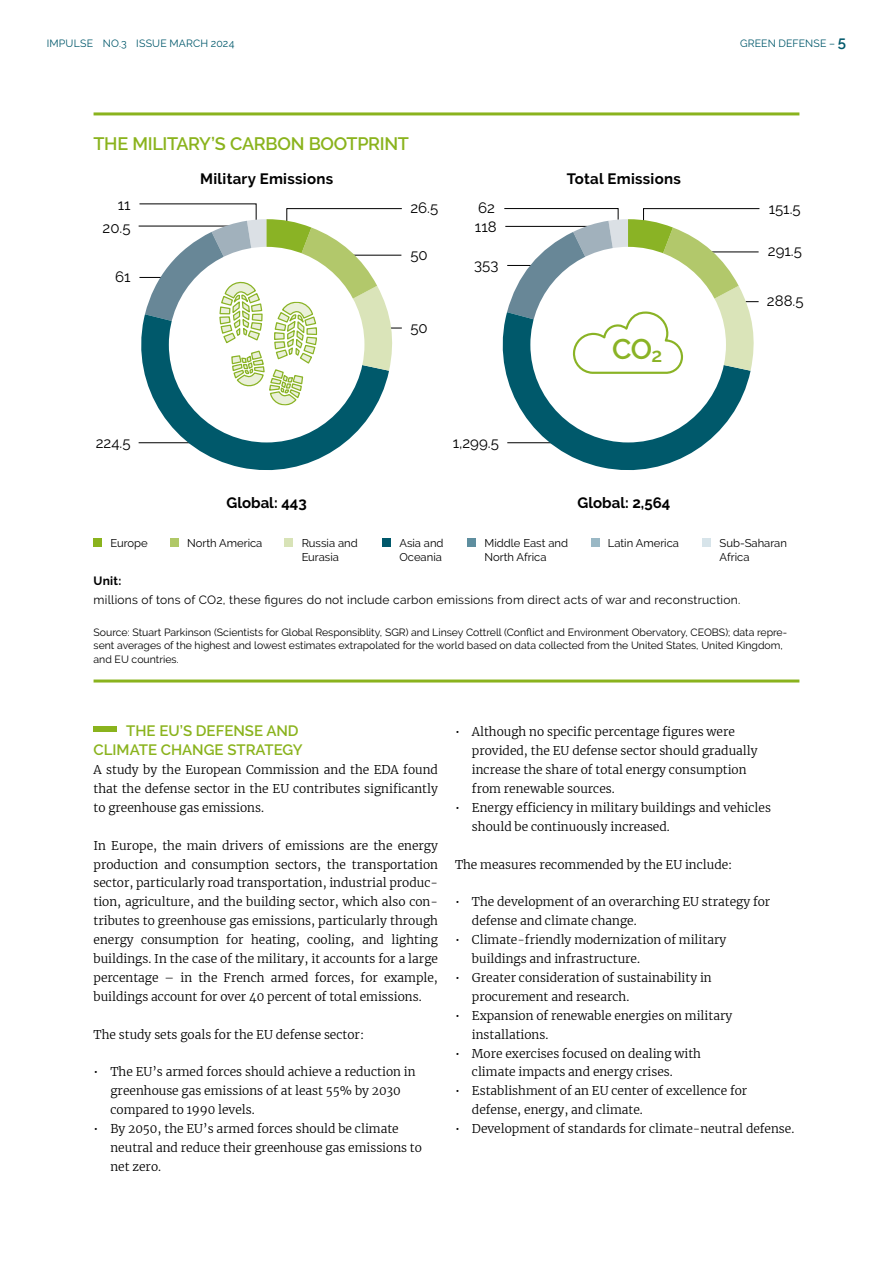
<style>
.page{position:relative;width:893px;height:1263px;background:#fff}
.page>*{position:absolute;margin:0;border:0;box-sizing:border-box;transform-origin:0 0}
.t1{font:600 28.35px "Raleway";color:#8ab325}
.t2{font:600 18px "Raleway";letter-spacing:-.02em;color:#8ab31d}
.t3{font:15px/22.6px "Raleway";color:#000;text-align:right}
.t4{font:600 15px/18.9px "Raleway";color:#8ab31d;text-align:right}
.t5{font:700 15px "Raleway";letter-spacing:.02em;color:#000}
.t6{font:700 15px "Raleway";color:#000}
.t7{font:300 12px/18.9px "Merriweather";color:#000}
.t8{font:12px "Raleway";letter-spacing:.02em;color:#000}
.t9{font:700 12px "Raleway";color:#000}
.t10{font:11.25px/14.2px "Raleway";color:#000}
.t11{font:10.5px/13.5px "Raleway";color:#000}
.t12{font:10.5px "Raleway";letter-spacing:.02em;color:#00586b}
.s1{font-weight:600;font-size:15px}
</style>
<div class="page">
<div style="left:94px;top:726px;width:23px;height:6px;background:#8ab31d"></div>
<div style="left:94px;top:538px;width:8px;height:9px;background:#8ab31d"></div>
<div style="left:170px;top:538px;width:9px;height:9px;background:#b0c867"></div>
<div style="left:382px;top:538px;width:9px;height:9px;background:#00586b"></div>
<div style="left:285px;top:538px;width:8px;height:9px;background:#d8e3b7"></div>
<div style="left:467px;top:538px;width:9px;height:9px;background:#5e8e9f"></div>
<div style="left:591px;top:538px;width:8px;height:9px;background:#9ab8c5"></div>
<div style="left:703px;top:538px;width:8px;height:9px;background:#d7e4ea"></div>
<hr style="left:94px;top:112px;width:705px;height:3px;background:#8ab31d">
<hr style="left:94px;top:679px;width:705px;height:3px;background:#8ab31d">
<svg style="left:139px;top:203px;width:263px;height:267px"></svg>
<svg style="left:503px;top:208px;width:257px;height:262px"></svg>
<p class="t12" style="left:47px;top:37px;width:189px">IMPULSE NO.3 ISSUE MARCH 2024</p>
<p class="t12" style="left:740px;top:37px;width:108px">GREEN DEFENSE – <span class="s1">5</span></p>
<h2 class="t2" style="left:94px;top:134px;width:317px">THE MILITARY’S CARBON BOOTPRINT</h2>
<p class="t3" style="left:103px;top:194px;width:30px">11<br>20.5</p>
<p class="t3" style="left:115px;top:266px;width:17px">61</p>
<p class="t5" style="left:200px;top:170px;width:135px">Military Emissions</p>
<p class="t3" style="left:410px;top:197px;width:29px">26.5</p>
<p class="t3" style="left:410px;top:243px;width:19px">50</p>
<p class="t3" style="left:410px;top:316px;width:19px">50</p>
<p class="t3" style="left:478px;top:196px;width:18px">62</p>
<p class="t3" style="left:475px;top:215px;width:23px">118</p>
<p class="t3" style="left:474px;top:253px;width:26px">353</p>
<p class="t3" style="left:96px;top:431px;width:36px">224.5</p>
<p class="t6" style="left:226px;top:494px;width:82px">Global: 443</p>
<p class="t3" style="left:453px;top:431px;width:48px">1,299.5</p>
<p class="t5" style="left:567px;top:170px;width:116px">Total Emissions</p>
<h1 class="t1" style="left:612px;top:332px;width:52px">CO<sub>2</sub></h1>
<p class="t6" style="left:577px;top:494px;width:94px">Global: 2,564</p>
<p class="t3" style="left:769px;top:197px;width:34px">151.5</p>
<p class="t3" style="left:768px;top:239px;width:36px">291.5</p>
<p class="t3" style="left:767px;top:290px;width:38px">288.5</p>
<p class="t10" style="left:302px;top:536px;width:58px">Russia and<br>Eurasia</p>
<p class="t10" style="left:484px;top:536px;width:85px">Middle East and<br>North Africa</p>
<p class="t10" style="left:608px;top:536px;width:73px">Latin America</p>
<p class="t10" style="left:720px;top:536px;width:69px">Sub-Saharan<br>Africa</p>
<p class="t10" style="left:111px;top:536px;width:39px">Europe</p>
<p class="t10" style="left:187px;top:536px;width:77px">North America</p>
<p class="t10" style="left:399px;top:536px;width:46px">Asia and<br>Oceania</p>
<p class="t9" style="left:94px;top:574px;width:29px">Unit:</p>
<p class="t8" style="left:94px;top:593px;width:648px">millions of tons of CO2, these figures do not include carbon emissions from direct acts of war and reconstruction.</p>
<p class="t11" style="left:94px;top:625px;width:695px">Source: Stuart Parkinson (Scientists for Global Responsiblity, SGR) and Linsey Cottrell (Conflict and Environment Obervatory, CEOBS); data repre&shy;sent averages of the highest and lowest estimates extrapolated for the world based on data collected from the United States, United Kingdom, and EU countries.</p>
<p class="t4" style="left:94px;top:721px;width:211px">THE EU’S DEFENSE AND<br>CLIMATE CHANGE STRATEGY</p>
<p class="t7" style="left:94px;top:760px;width:346px;text-align:justify">A study by the European Commission and the EDA found that the defense sector in the EU contributes significantly to greenhouse gas emissions.</p>
<p class="t7" style="left:94px;top:835px;width:346px;text-align:justify">In Europe, the main drivers of emissions are the energy production and consumption sectors, the transportation sector, particularly road transportation, industrial produc&shy;tion, agriculture, and the building sector, which also con&shy;tributes to greenhouse gas emissions, particularly through energy consumption for heating, cooling, and lighting buildings. In the case of the military, it accounts for a large percentage – in the French armed forces, for example, buildings account for over 40 percent of total emissions.</p>
<p class="t7" style="left:94px;top:1024px;width:272px">The study sets goals for the EU defense sector:</p>
<p class="t7" style="left:110px;top:1062px;width:307px;text-indent:-17px">• The EU’s armed forces should achieve a reduction in greenhouse gas emissions of at least 55% by 2030 compared to 1990 levels.</p>
<p class="t7" style="left:110px;top:1119px;width:313px;text-indent:-17px">• By 2050, the EU’s armed forces should be climate neutral and reduce their greenhouse gas emissions to net zero.</p>
<p class="t7" style="left:472px;top:722px;width:287px;text-indent:-17px">• Although no specific percentage figures were provided, the EU defense sector should gradually increase the share of total energy consumption from renewable sources.</p>
<p class="t7" style="left:472px;top:798px;width:301px;text-indent:-17px">• Energy efficiency in military buildings and vehicles should be continuously increased.</p>
<p class="t7" style="left:455px;top:854px;width:279px">The measures recommended by the EU include:</p>
<p class="t7" style="left:472px;top:892px;width:300px;text-indent:-17px">• The development of an overarching EU strategy for defense and climate change.</p>
<p class="t7" style="left:472px;top:930px;width:256px;text-indent:-17px">• Climate-friendly modernization of military buildings and infrastructure.</p>
<p class="t7" style="left:472px;top:968px;width:241px;text-indent:-17px">• Greater consideration of sustainability in procurement and research.</p>
<p class="t7" style="left:472px;top:1005px;width:262px;text-indent:-17px">• Expansion of renewable energies on military installations.</p>
<p class="t7" style="left:472px;top:1043px;width:231px;text-indent:-17px">• More exercises focused on dealing with climate impacts and energy crises.</p>
<p class="t7" style="left:472px;top:1081px;width:277px;text-indent:-17px">• Establishment of an EU center of excellence for defense, energy, and climate.</p>
<p class="t7" style="left:455px;top:1119px;width:341px">• Development of standards for climate-neutral defense.</p>
</div>
